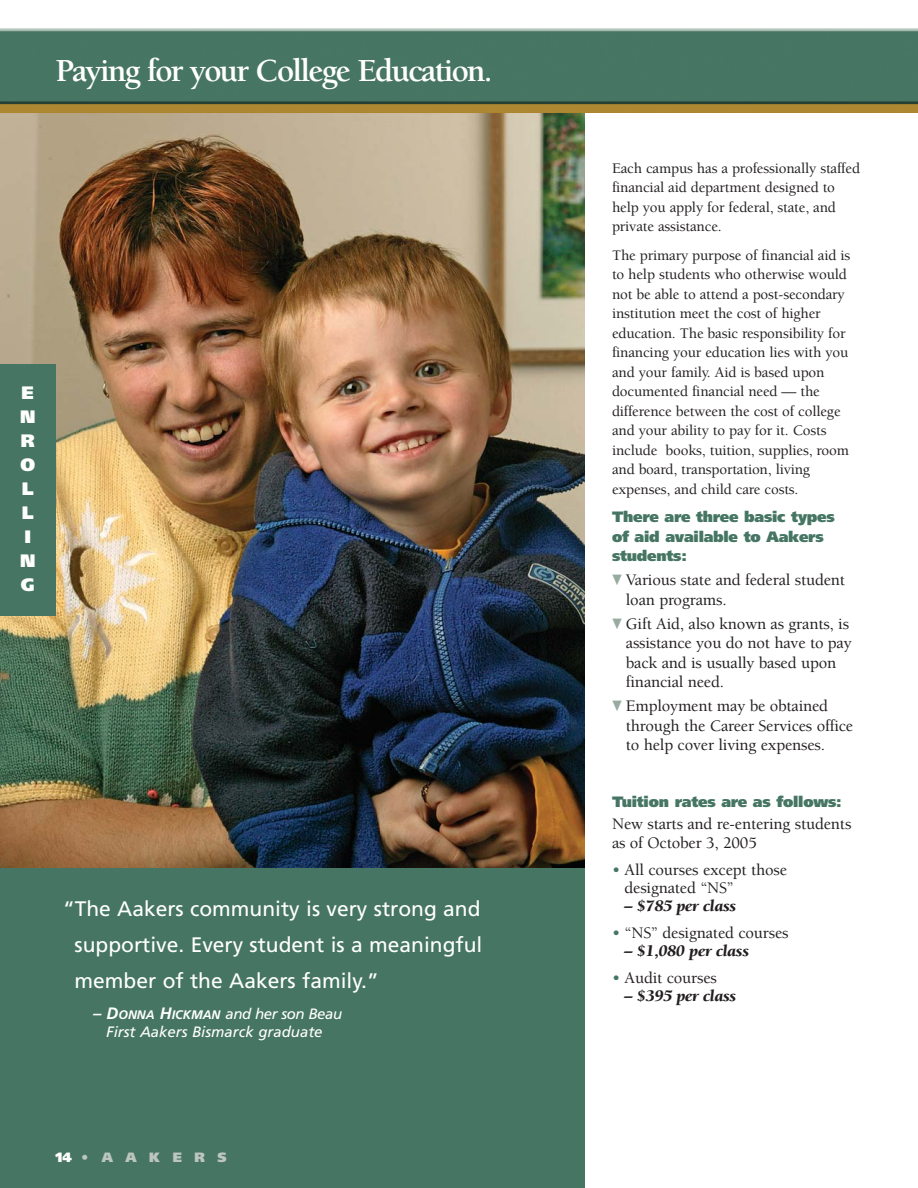
<style>
.page{position:relative;width:918px;height:1188px;background:#fff}
.page>*{position:absolute;margin:0;border:0;box-sizing:border-box;transform-origin:0 0}
.t1{font:700 33px "Berkeley";letter-spacing:-.055em;color:#fff}
.t2{font:21px/36px "Frutiger LT";color:#fff;text-align:justify}
.t3{font:900 18px/24px "Frutiger LT";color:#fff}
.t4{font:500 16.5px/19.5px "Berkeley";letter-spacing:-.01em;color:#231f20}
.t5{font:italic 900 16.5px "Berkeley";letter-spacing:-.01em;color:#231f20}
.t6{font:500 15px/19.5px "Berkeley";letter-spacing:-.01em;color:#231f20}
.t7{font:900 15px/19.5px "Frutiger LT";letter-spacing:-.015em;color:#467663}
.t8{font:italic 15px/18px "Frutiger LT";color:#fff;text-align:center}
.t9{font:900 13.5px "Frutiger LT";letter-spacing:.925em;color:#bcc6bf}
.s1{font-weight:700;font-size:16.5px}
.s2{font-weight:700;font-size:12.3px}
.s3{color:#fff}
.s4{color:#98aba0}
.s5{color:#467663}
</style>
<div class="page">
<img style="left:0;top:112px;width:585px;height:756px">
<div style="left:0;top:868px;width:585px;height:320px;background:#467663"></div>
<div style="left:0;top:364px;width:56px;height:252px;background:#467663"></div>
<img style="left:0;top:28px;width:918px;height:84px">
<p class="t1" style="left:56px;top:57px;width:439px">Paying for your College Education.</p>
<p class="t3" style="left:20px;top:382px;width:17px">E<br>N<br>R<br>O<br>L<br>L<br>I<br>N<br>G</p>
<p class="t2" style="left:75px;top:891px;width:409px;text-indent:-12px">“The Aakers community is very strong and supportive. Every student is a meaningful member of the Aakers family.”</p>
<p class="t8" style="left:93px;top:1006px;width:251px"><span class="s1">– D</span><span class="s2">ONNA</span> <span class="s1">H</span><span class="s2">ICKMAN</span> and her son Beau<br>First Aakers Bismarck graduate</p>
<p class="t9" style="left:56px;top:1152px;width:173px"><span class="s3">14</span>• AAKERS</p>
<p class="t6" style="left:612px;top:159px;width:250px">Each campus has a professionally staffed financial aid department designed to help you apply for federal, state, and private assistance.</p>
<p class="t6" style="left:612px;top:246px;width:240px">The primary purpose of financial aid is to help students who otherwise would not be able to attend a post-secondary institution meet the cost of higher education. The basic responsibility for financing your education lies with you and your family. Aid is based upon documented financial need — the difference between the cost of college and your ability to pay for it. Costs include books, tuition, supplies, room and board, transportation, living expenses, and child care costs.</p>
<p class="t7" style="left:612px;top:508px;width:224px">There are three basic types of aid available to Aakers students:</p>
<p class="t4" style="left:626px;top:572px;width:221px;text-indent:-14px"><span class="s4">▼</span> Various state and federal student loan programs.</p>
<p class="t4" style="left:626px;top:615px;width:227px;text-indent:-14px"><span class="s4">▼</span> Gift Aid, also known as grants, is assistance you do not have to pay back and is usually based upon financial need.</p>
<p class="t4" style="left:626px;top:698px;width:229px;text-indent:-14px"><span class="s4">▼</span> Employment may be obtained through the Career Services office to help cover living expenses.</p>
<p class="t7" style="left:612px;top:793px;width:231px">Tuition rates are as follows:</p>
<p class="t4" style="left:612px;top:815px;width:241px">New starts and re-entering students as of October 3, 2005</p>
<p class="t4" style="left:625px;top:863px;width:164px;line-height:18px;text-indent:-13px"><span class="s5">•</span> All courses except those designated “NS”</p>
<p class="t5" style="left:625px;top:900px;width:113px">– $785 per class</p>
<p class="t4" style="left:612px;top:925px;width:178px"><span class="s5">•</span> “NS” designated courses</p>
<p class="t5" style="left:625px;top:945px;width:126px">– $1,080 per class</p>
<p class="t4" style="left:612px;top:970px;width:107px"><span class="s5">•</span> Audit courses</p>
<p class="t5" style="left:625px;top:990px;width:113px">– $395 per class</p>
</div>
